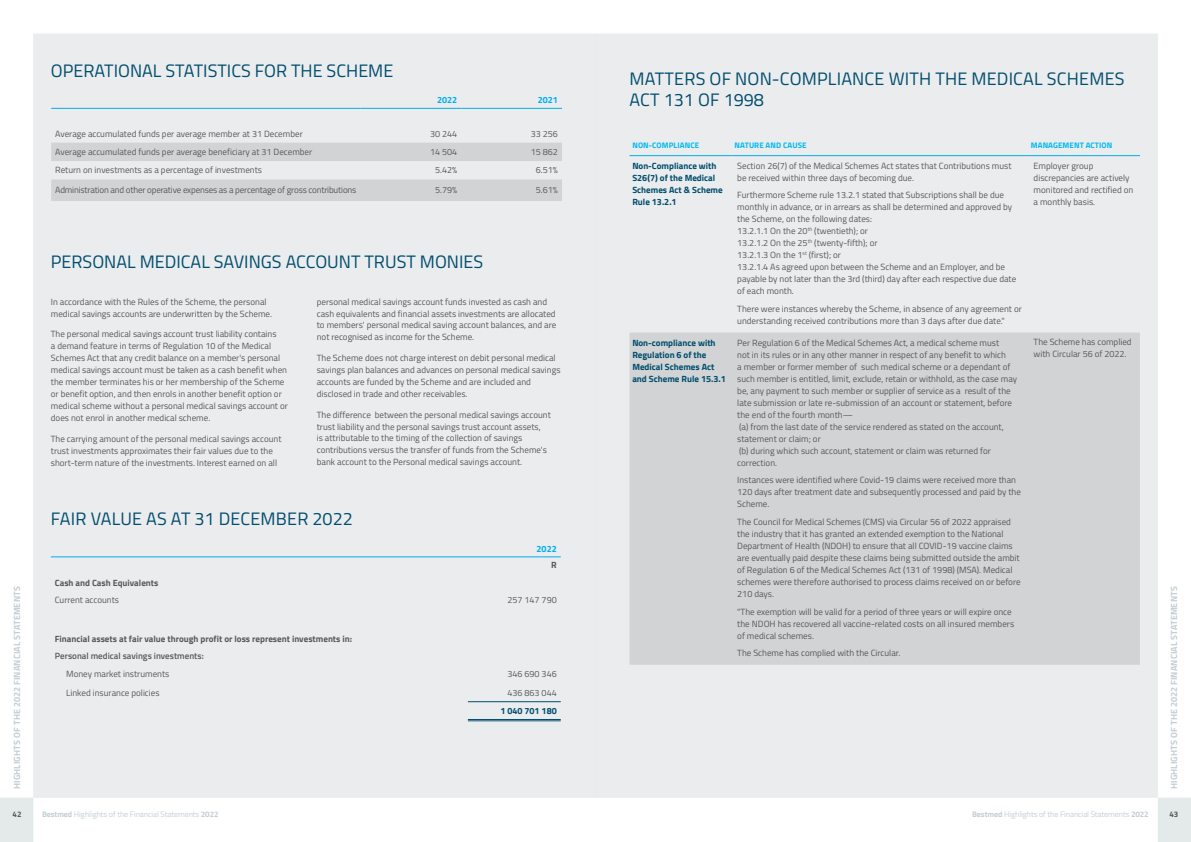
<style>
.page{position:relative;width:1191px;height:842px;background:#fff}
.page>*{position:absolute;margin:0;border:0;box-sizing:border-box;transform-origin:0 0}
.t1{font:18px/21.6px "Titillium Web";color:#004d6d}
.t2{font:9px/12px "Titillium Web";color:#58595b}
.t3{font:700 9px/12px "Titillium Web";color:#004d6d}
.t4{font:700 9px "Titillium Web";color:#58595b}
.t5{font:700 9px "Titillium Web";letter-spacing:.01em;color:#c4ced4}
.t6{font:9px "Titillium Web";letter-spacing:-.02em;color:#58595b}
.t7{font:600 9px "Titillium Web";color:#58595b}
.t8{font:700 9px "Titillium Web";color:#00aeef}
.t9{font:8px "Titillium Web";letter-spacing:-.01em;color:#c4ced4}
.t10{font:700 8px "Titillium Web";letter-spacing:.01em;color:#00b9f1}
.t11{font:700 8px "Titillium Web";color:#58595b}
.s1{font-weight:700}
</style>
<div class="page">
<img style="left:0;top:34px;width:1191px;height:808px">
<hr style="left:51px;top:557px;width:417px;height:1px;background:#00aeef">
<hr style="left:468px;top:557px;width:93px;height:1px;background:#00aeef">
<hr style="left:468px;top:701px;width:93px;height:1px;background:#004d6d">
<hr style="left:468px;top:719px;width:93px;height:1px;background:#004d6d">
<hr style="left:468px;top:720px;width:93px;height:1px;background:#004d6d">
<svg style="left:51px;top:143px;width:511px;height:58px;background:#d9dadc"></svg>
<hr style="left:51px;top:108px;width:310px;height:1px;background:#00aeef">
<hr style="left:361px;top:108px;width:100px;height:1px;background:#00aeef">
<hr style="left:461px;top:108px;width:101px;height:1px;background:#00aeef">
<div style="left:629px;top:332px;width:511px;height:333px;background:#d1d3d4"></div>
<hr style="left:629px;top:155px;width:102px;height:1px;background:#00aeef">
<hr style="left:731px;top:155px;width:297px;height:1px;background:#00aeef">
<hr style="left:1028px;top:155px;width:112px;height:1px;background:#00aeef">
<h1 class="t1" style="left:51px;top:59px;width:344px">OPERATIONAL STATISTICS FOR THE SCHEME</h1>
<h1 class="t1" style="left:629px;top:67px;width:496px">MATTERS OF NON-COMPLIANCE WITH THE MEDICAL SCHEMES<br>ACT 131 OF 1998</h1>
<p class="t10" style="left:632px;top:139px;width:68px">NON-COMPLIANCE</p>
<p class="t10" style="left:734px;top:139px;width:74px">NATURE AND CAUSE</p>
<p class="t10" style="left:1030px;top:139px;width:83px">MANAGEMENT ACTION</p>
<p class="t3" style="left:632px;top:159px;width:92px">Non-Compliance with<br>S26(7) of the Medical<br>Schemes Act &amp; Scheme<br>Rule 13.2.1</p>
<p class="t2" style="left:737px;top:159px;width:276px">Section 26(7) of the Medical Schemes Act states that Contributions must be received within three days of becoming due.</p>
<p class="t8" style="left:437px;top:93px;width:22px">2022</p>
<p class="t8" style="left:538px;top:93px;width:22px">2021</p>
<p class="t2" style="left:55px;top:127px;width:249px">Average accumulated funds per average member at 31 December</p>
<p class="t2" style="left:430px;top:127px;width:29px">30 244</p>
<p class="t2" style="left:531px;top:127px;width:29px">33 256</p>
<p class="t2" style="left:55px;top:145px;width:258px">Average accumulated funds per average beneficiary at 31 December</p>
<p class="t2" style="left:430px;top:145px;width:29px">14 504</p>
<p class="t2" style="left:531px;top:145px;width:29px">15 862</p>
<p class="t2" style="left:55px;top:164px;width:208px">Return on investments as a percentage of investments</p>
<p class="t2" style="left:435px;top:164px;width:24px">5.42%</p>
<p class="t2" style="left:536px;top:164px;width:24px">6.51%</p>
<p class="t6" style="left:55px;top:184px;width:303px">Administration and other operative expenses as a percentage of gross contributions</p>
<p class="t2" style="left:435px;top:184px;width:24px">5.79%</p>
<p class="t2" style="left:536px;top:184px;width:24px">5.61%</p>
<p class="t2" style="left:1033px;top:159px;width:101px">Employer group discrepancies are actively monitored and rectified on a monthly basis.</p>
<p class="t2" style="left:737px;top:189px;width:280px">Furthermore Scheme rule 13.2.1 stated that Subscriptions shall be due monthly in advance, or in arrears as shall be determined and approved by the Scheme, on the following dates:<br>13.2.1.1 On the 20<sup>th</sup> (twentieth); or<br>13.2.1.2 On the 25<sup>th</sup> (twenty-fifth); or<br>13.2.1.3 On the 1<sup>st</sup> (first); or<br>13.2.1.4 As agreed upon between the Scheme and an Employer, and be payable by not later than the 3rd (third) day after each respective due date of each month.</p>
<p class="t2" style="left:737px;top:302px;width:286px">There were instances whereby the Scheme, in absence of any agreement or understanding received contributions more than 3 days after due date."</p>
<h1 class="t1" style="left:51px;top:250px;width:434px">PERSONAL MEDICAL SAVINGS ACCOUNT TRUST MONIES</h1>
<p class="t2" style="left:317px;top:295px;width:241px">personal medical savings account funds invested as cash and cash equivalents and financial assets investments are allocated to members' personal medical saving account balances, and are not recognised as income for the Scheme.</p>
<p class="t2" style="left:317px;top:351px;width:245px">The Scheme does not charge interest on debit personal medical savings plan balances and advances on personal medical savings accounts are funded by the Scheme and are included and disclosed in trade and other receivables.</p>
<p class="t2" style="left:317px;top:408px;width:236px">The difference between the personal medical savings account trust liability and the personal savings trust account assets,<br>is attributable to the timing of the collection of savings contributions versus the transfer of funds from the Scheme's bank account to the Personal medical savings account.</p>
<p class="t2" style="left:51px;top:295px;width:223px">In accordance with the Rules of the Scheme, the personal medical savings accounts are underwritten by the Scheme.</p>
<p class="t2" style="left:51px;top:327px;width:239px">The personal medical savings account trust liability contains<br>a demand feature in terms of Regulation 10 of the Medical Schemes Act that any credit balance on a member's personal medical savings account must be taken as a cash benefit when the member terminates his or her membership of the Scheme or benefit option, and then enrols in another benefit option or medical scheme without a personal medical savings account or does not enrol in another medical scheme.</p>
<p class="t2" style="left:51px;top:432px;width:232px">The carrying amount of the personal medical savings account trust investments approximates their fair values due to the short-term nature of the investments. Interest earned on all</p>
<p class="t3" style="left:632px;top:336px;width:95px">Non-compliance with<br>Regulation 6 of the<br>Medical Schemes Act and Scheme Rule 15.3.1</p>
<p class="t2" style="left:737px;top:336px;width:281px">Per Regulation 6 of the Medical Schemes Act, a medical scheme must<br>not in its rules or in any other manner in respect of any benefit to which<br>a member or former member of such medical scheme or a dependant of such member is entitled, limit, exclude, retain or withhold, as the case may be, any payment to such member or supplier of service as a result of the late submission or late re-submission of an account or statement, before the end of the fourth month—<br>(a) from the last date of the service rendered as stated on the account, statement or claim; or<br>(b) during which such account, statement or claim was returned for correction.</p>
<p class="t2" style="left:737px;top:474px;width:285px">Instances were identified where Covid-19 claims were received more than<br>120 days after treatment date and subsequently processed and paid by the<br>Scheme.</p>
<p class="t2" style="left:737px;top:515px;width:285px">The Council for Medical Schemes (CMS) via Circular 56 of 2022 appraised the industry that it has granted an extended exemption to the National Department of Health (NDOH) to ensure that all COVID-19 vaccine claims are eventually paid despite these claims being submitted outside the ambit of Regulation 6 of the Medical Schemes Act (131 of 1998) (MSA). Medical schemes were therefore authorised to process claims received on or before 210 days.</p>
<p class="t2" style="left:737px;top:605px;width:278px">"The exemption will be valid for a period of three years or will expire once the NDOH has recovered all vaccine-related costs on all insured members of medical schemes.</p>
<p class="t2" style="left:737px;top:647px;width:165px">The Scheme has complied with the Circular.</p>
<p class="t2" style="left:1033px;top:336px;width:100px">The Scheme has complied with Circular 56 of 2022.</p>
<h1 class="t1" style="left:51px;top:507px;width:303px">FAIR VALUE AS AT 31 DECEMBER 2022</h1>
<p class="t8" style="left:536px;top:542px;width:22px">2022</p>
<p class="t4" style="left:551px;top:558px;width:7px">R</p>
<p class="t4" style="left:55px;top:576px;width:105px">Cash and Cash Equivalents</p>
<p class="t2" style="left:55px;top:594px;width:66px">Current accounts</p>
<p class="t2" style="left:507px;top:594px;width:51px">257 147 790</p>
<p class="t4" style="left:55px;top:631px;width:299px">Financial assets at fair value through profit or loss represent investments in:</p>
<p class="t7" style="left:55px;top:649px;width:150px">Personal medical savings investments:</p>
<p class="t2" style="left:66px;top:668px;width:105px">Money market instruments</p>
<p class="t2" style="left:507px;top:668px;width:51px">346 690 346</p>
<p class="t2" style="left:66px;top:686px;width:95px">Linked insurance policies</p>
<p class="t2" style="left:507px;top:686px;width:51px">436 863 044</p>
<p class="t3" style="left:500px;top:704px;width:58px">1 040 701 180</p>
<p class="t5" style="left:10px;top:789px;width:204px;rotate:-90deg">HIGHLIGHTS OF THE 2022 FINANCIAL STATEMENTS</p>
<p class="t5" style="left:1167px;top:789px;width:204px;rotate:-90deg">HIGHLIGHTS OF THE 2022 FINANCIAL STATEMENTS</p>
<p class="t11" style="left:13px;top:808px;width:10px">42</p>
<p class="t9" style="left:42px;top:808px;width:178px"><span class="s1">Bestmed</span> Highlights of the Financial Statements <span class="s1">2022</span></p>
<p class="t9" style="left:972px;top:808px;width:178px"><span class="s1">Bestmed</span> Highlights of the Financial Statements <span class="s1">2022</span></p>
<p class="t11" style="left:1169px;top:808px;width:10px">43</p>
</div>
